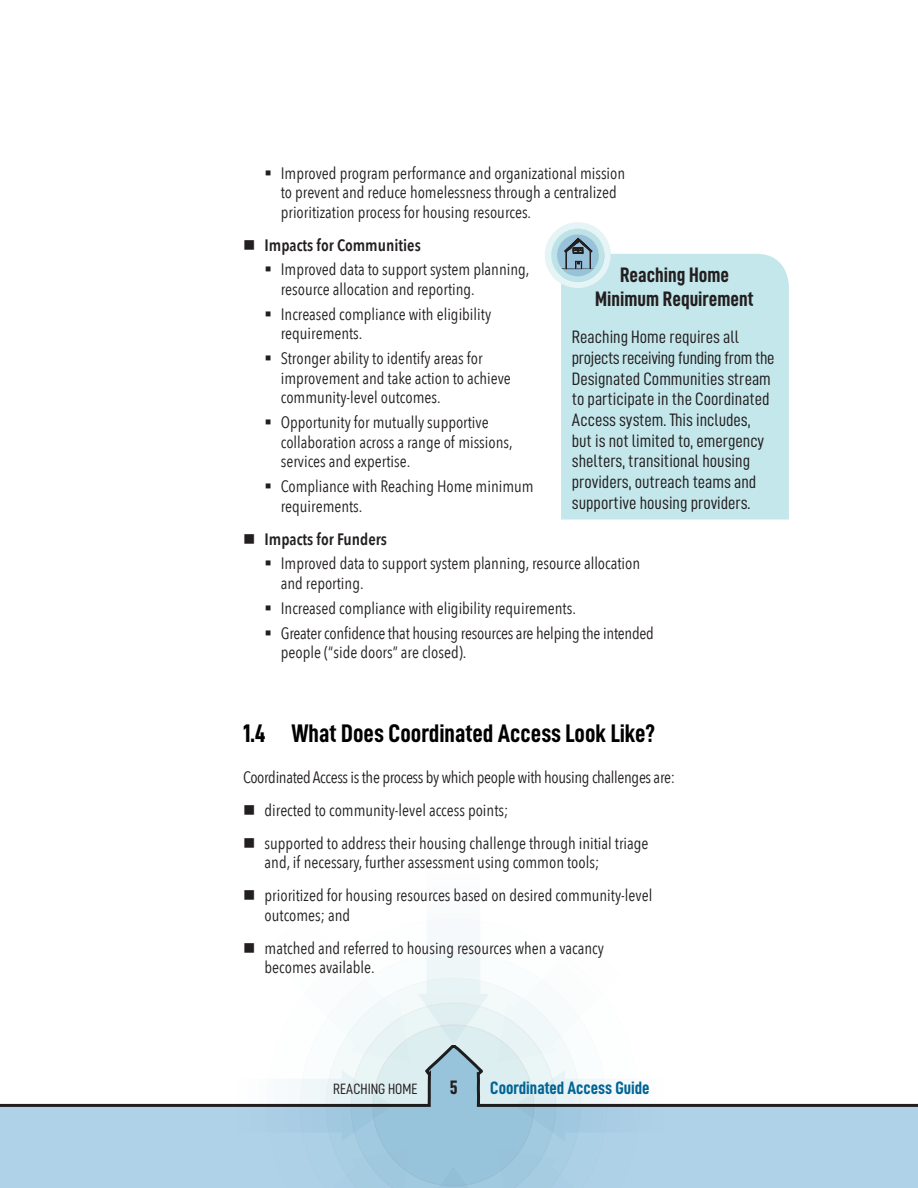
<style>
.page{position:relative;width:918px;height:1188px;background:#fff}
.page>*{position:absolute;margin:0;border:0;box-sizing:border-box;transform-origin:0 0}
.t1{font:25.5px "D DIN Condensed Bold";color:#000}
.Box_title{font:21px/24.2px "D DIN Condensed Bold";color:#231f20;text-align:center}
.t2{font:19.5px "D DIN Condensed Bold";color:#231f20}
.Box_body_text{font:18px/20.7px "D DIN Condensed";color:#231f20}
.t3{font:18px "D DIN Condensed Bold";color:#006494}
.P__Body_text{font:16.5px/19.5px "Avenir Next Condensed";color:#231f20}
.P__Body_text-2{font:16.5px "Avenir Next Condensed";letter-spacing:-.02em;color:#231f20}
.t4{font:600 16.5px "Avenir Next Condensed";color:#231f20}
.t5{font:15px "D DIN Condensed";color:#231f20}
</style>
<div class="page">
<svg style="left:341px;top:934px;width:224px;height:111px"></svg>
<div style="left:561px;top:254px;width:228px;height:266px;background:#c4e7eb"></div>
<svg style="left:545px;top:222px;width:66px;height:66px"></svg>
<svg style="left:0;top:1045px;width:918px;height:143px"></svg>
<p class="P__Body_text" style="left:281px;top:162px;width:346px;text-indent:-16px">▪ Improved program performance and organizational mission to prevent and reduce homelessness through a centralized prioritization process for housing resources.</p>
<p class="t4" style="left:243px;top:230px;width:179px">■ Impacts for Communities</p>
<p class="P__Body_text" style="left:281px;top:259px;width:250px;text-indent:-16px">▪ Improved data to support system planning, resource allocation and reporting.</p>
<p class="P__Body_text" style="left:281px;top:303px;width:212px;text-indent:-16px">▪ Increased compliance with eligibility requirements.</p>
<p class="P__Body_text" style="left:281px;top:348px;width:232px;text-indent:-16px">▪ Stronger ability to identify areas for improvement and take action to achieve community-level outcomes.</p>
<p class="P__Body_text" style="left:281px;top:412px;width:233px;text-indent:-16px">▪ Opportunity for mutually supportive collaboration across a range of missions, services and expertise.</p>
<p class="P__Body_text" style="left:281px;top:476px;width:254px;text-indent:-16px">▪ Compliance with Reaching Home minimum requirements.</p>
<p class="t4" style="left:243px;top:524px;width:145px">■ Impacts for Funders</p>
<p class="P__Body_text" style="left:281px;top:553px;width:361px;text-indent:-16px">▪ Improved data to support system planning, resource allocation and reporting.</p>
<p class="P__Body_text" style="left:265px;top:597px;width:313px">▪ Increased compliance with eligibility requirements.</p>
<p class="P__Body_text" style="left:281px;top:622px;width:375px;text-indent:-16px">▪ Greater confidence that housing resources are helping the intended people (“side doors” are closed).</p>
<p class="Box_title" style="left:595px;top:262px;width:160px">Reaching Home<br>Minimum Requirement</p>
<p class="Box_body_text" style="left:572px;top:326px;width:204px">Reaching Home requires all projects receiving funding from the<br>Designated Communities stream to participate in the Coordinated<br>Access system. This includes, but is not limited to, emergency shelters, transitional housing providers, outreach teams and supportive housing providers.</p>
<p class="t1" style="left:243px;top:719px;width:414px">1.4 What Does Coordinated Access Look Like?</p>
<p class="P__Body_text-2" style="left:243px;top:763px;width:434px">Coordinated Access is the process by which people with housing challenges are:</p>
<p class="P__Body_text" style="left:243px;top:799px;width:267px">■ directed to community-level access points;</p>
<p class="P__Body_text" style="left:265px;top:832px;width:385px;text-indent:-22px">■ supported to address their housing challenge through initial triage and, if necessary, further assessment using common tools;</p>
<p class="P__Body_text" style="left:265px;top:885px;width:389px;text-indent:-22px">■ prioritized for housing resources based on desired community-level outcomes; and</p>
<p class="P__Body_text" style="left:265px;top:937px;width:341px;text-indent:-22px">■ matched and referred to housing resources when a vacancy becomes available.</p>
<p class="t5" style="left:333px;top:1081px;width:86px">REACHING HOME</p>
<p class="t2" style="left:450px;top:1077px;width:9px">5</p>
<p class="t3" style="left:490px;top:1078px;width:161px">Coordinated Access Guide</p>
</div>
